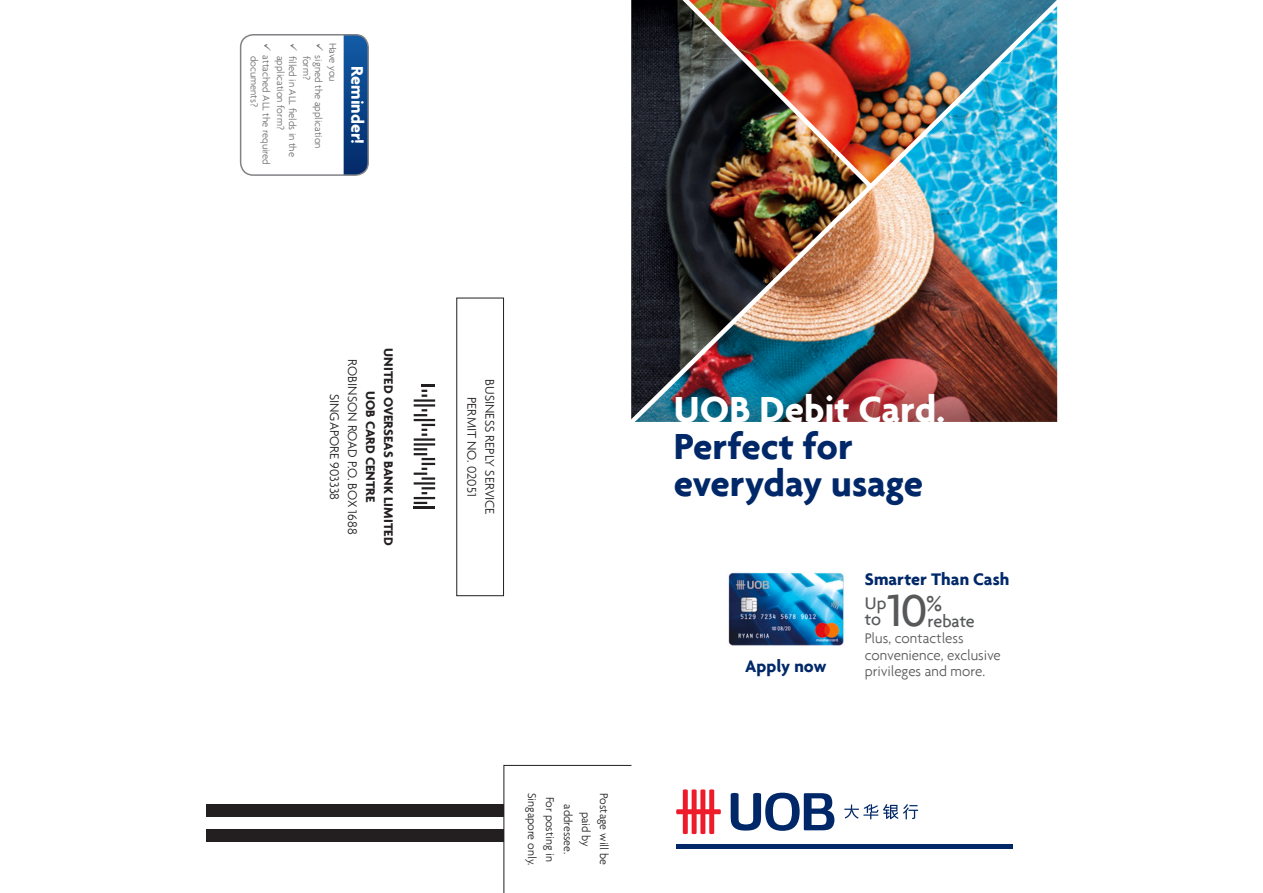
<style>
.page{position:relative;width:1263px;height:893px;background:#fff}
.page>*{position:absolute;margin:0;border:0;box-sizing:border-box;transform-origin:0 0}
.t1{font:500 48px "Agenda";color:#57585a}
.t2{font:700 39px/36.8px "Agenda";letter-spacing:-.005em;color:#002868}
.t3{font:500 23.25px "Agenda";color:#57585a}
.t4{font:500 18.15px "Agenda";letter-spacing:-.01em;color:#57585a}
.t5{font:700 18px "Agenda";letter-spacing:.005em;color:#002868}
.t6{font:700 18px "Agenda";color:#fff}
.t7{font:300 15px/16.5px "Agenda";letter-spacing:-.005em;color:#57585a}
.t8{font:300 13.5px "Agenda";color:#231f20}
.t9{font:700 13.5px "Agenda";color:#231f20}
.t10{font:300 12px "Agenda";color:#231f20}
.t11{font:300 10.5px/12px "Agenda";color:#6c6d70}
.s1{color:#fff}
</style>
<div class="page">
<img style="left:631px;top:0;width:426px;height:422px">
<img style="left:728px;top:572px;width:116px;height:74px">
<div style="left:676px;top:844px;width:336px;height:5px;background:#002868"></div>
<svg style="left:676px;top:789px;width:45px;height:45px"></svg>
<svg style="left:731px;top:793px;width:103px;height:38px"></svg>
<svg style="left:844px;top:804px;width:74px;height:15px"></svg>
<div style="left:456px;top:298px;width:48px;height:298px;border:1px solid #231f20"></div>
<hr style="left:414px;top:404px;width:21px;height:3px;background:#231f20">
<hr style="left:414px;top:399px;width:21px;height:3px;background:#231f20">
<svg style="left:422px;top:385px;width:13px;height:12px"></svg>
<hr style="left:414px;top:419px;width:21px;height:2px;background:#231f20">
<svg style="left:414px;top:409px;width:13px;height:7px"></svg>
<hr style="left:414px;top:443px;width:21px;height:3px;background:#231f20">
<hr style="left:414px;top:438px;width:21px;height:3px;background:#231f20">
<svg style="left:422px;top:424px;width:13px;height:12px"></svg>
<hr style="left:414px;top:482px;width:21px;height:3px;background:#231f20">
<svg style="left:414px;top:448px;width:21px;height:32px"></svg>
<svg style="left:414px;top:502px;width:13px;height:2px"></svg>
<hr style="left:414px;top:497px;width:21px;height:2px;background:#231f20">
<svg style="left:422px;top:487px;width:13px;height:7px"></svg>
<hr style="left:414px;top:507px;width:21px;height:2px;background:#231f20">
<svg style="left:503px;top:765px;width:129px;height:128px"></svg>
<div style="left:206px;top:830px;width:297px;height:12px;background:#231f20"></div>
<div style="left:206px;top:804px;width:297px;height:13px;background:#231f20"></div>
<svg style="left:344px;top:35px;width:24px;height:138px;background:#0c4488"></svg>
<div style="left:240px;top:34px;width:129px;height:142px;border:2px solid #808285;border-radius:13px"></div>
<p class="t11" style="left:325px;top:43px;width:107px;rotate:90deg">✓ signed the application</p>
<p class="t11" style="left:339px;top:43px;width:40px;rotate:90deg">Have you</p>
<p class="t11" style="left:272px;top:55px;width:111px;text-indent:-13px;rotate:90deg">✓ attached ALL the required documents?</p>
<p class="t11" style="left:299px;top:55px;width:103px;text-indent:-13px;rotate:90deg">✓ filled in ALL fields in the application form?</p>
<p class="t11" style="left:313px;top:55px;width:26px;rotate:90deg">form?</p>
<p class="t6" style="left:368px;top:66px;width:80px;rotate:90deg">Reminder!</p>
<p class="t8" style="left:342px;top:394px;width:108px;rotate:90deg">SINGAPORE 903338</p>
<p class="t8" style="left:360px;top:359px;width:176px;rotate:90deg">ROBINSON ROAD P.O. BOX 1688</p>
<p class="t9" style="left:379px;top:391px;width:113px;rotate:90deg">UOB CARD CENTRE</p>
<p class="t9" style="left:397px;top:348px;width:198px;rotate:90deg">UNITED OVERSEAS BANK LIMITED</p>
<p class="t8" style="left:480px;top:397px;width:101px;rotate:90deg">PERMIT NO. 02051</p>
<p class="t8" style="left:498px;top:379px;width:137px;rotate:90deg">BUSINESS REPLY SERVICE</p>
<p class="t10" style="left:539px;top:793px;width:74px;rotate:90deg">Singapore only.</p>
<p class="t10" style="left:557px;top:796px;width:67px;rotate:90deg">For posting in</p>
<p class="t10" style="left:611px;top:793px;width:73px;rotate:90deg">Postage will be</p>
<p class="t10" style="left:575px;top:804px;width:52px;rotate:90deg">addressee.</p>
<p class="t10" style="left:593px;top:812px;width:37px;rotate:90deg">paid by</p>
<p class="t2" style="left:674px;top:390px;width:273px"><span class="s1">UOB Debit Card.<br></span>Perfect for everyday usage</p>
<p class="t5" style="left:865px;top:568px;width:146px">Smarter Than Cash</p>
<p class="t1" style="left:887px;top:582px;width:42px">10</p>
<p class="t4" style="left:865px;top:592px;width:23px">Up</p>
<p class="t3" style="left:926px;top:589px;width:18px">%</p>
<p class="t4" style="left:865px;top:608px;width:18px">to</p>
<p class="t4" style="left:928px;top:610px;width:49px">rebate</p>
<p class="t7" style="left:865px;top:630px;width:138px">Plus, contactless convenience, exclusive</p>
<p class="t5" style="left:745px;top:655px;width:83px">Apply now</p>
<p class="t7" style="left:865px;top:663px;width:122px">privileges and more.</p>
</div>
